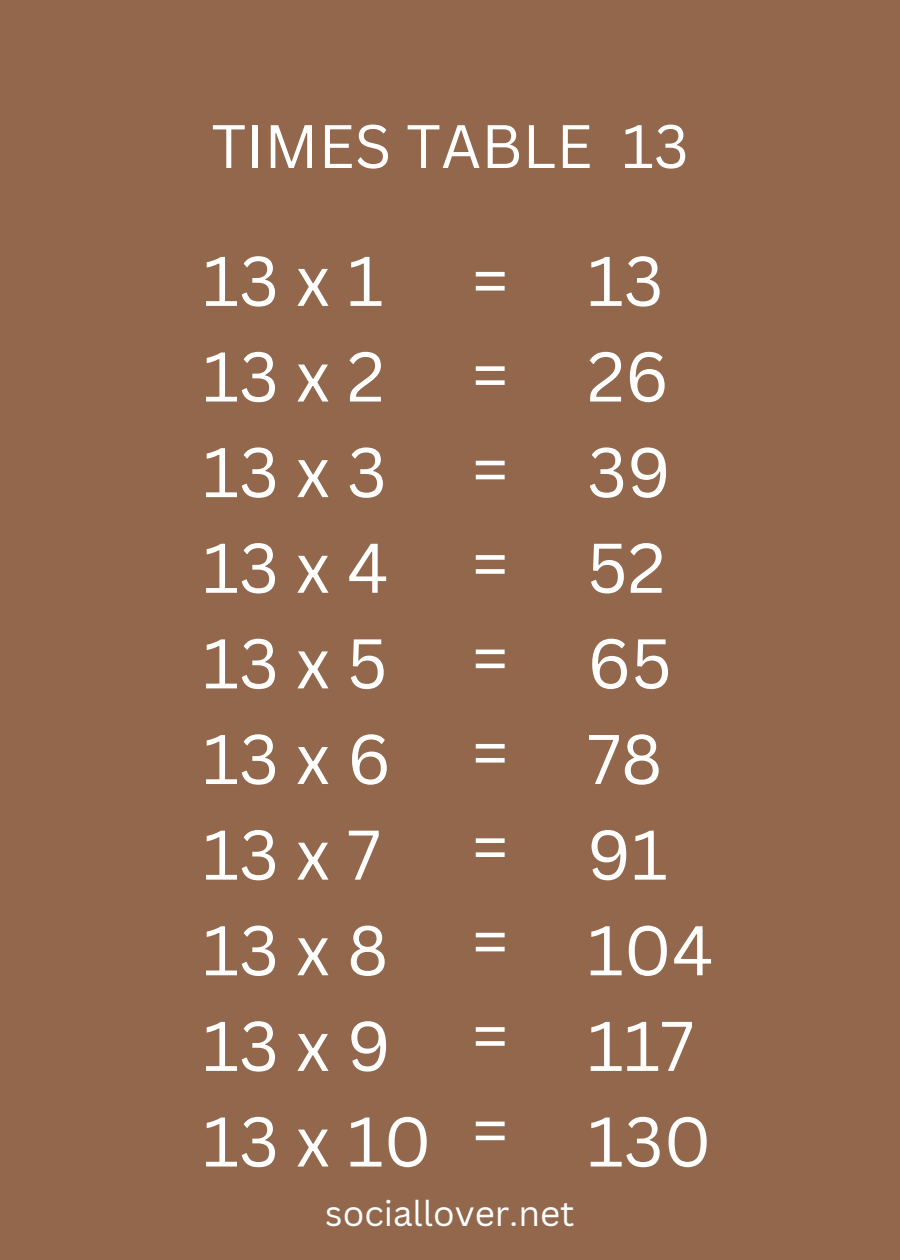
<style>
.page{position:relative;width:900px;height:1260px;background:#92674c}
.page>*{position:absolute;margin:0;border:0;box-sizing:border-box;transform-origin:0 0}
.t1{font:68.75px/95.5px "Canva Sans";letter-spacing:.245em;color:#fff}
.t2{font:68.75px/95.5px "Canva Sans";color:#fff}
.t3{font:60px "Canva Sans";color:#fff}
.t4{font:35px "Canva Sans";color:#fff}
</style>
<div class="page">
<h2 class="t3" style="left:211px;top:104px;width:479px">TIMES TABLE 13</h2>
<h1 class="t1" style="left:203px;top:231px;width:231px">13x1<br>13x2<br>13x3<br>13x4<br>13x5<br>13x6<br>13x7<br>13x8<br>13x9<br>13 x 10</h1>
<p class="t2" style="left:471px;top:231px;width:39px">=</p>
<p class="t2" style="left:471px;top:326px;width:39px">=</p>
<p class="t2" style="left:471px;top:420px;width:39px">=</p>
<p class="t2" style="left:471px;top:515px;width:39px">=</p>
<p class="t2" style="left:471px;top:609px;width:39px">=</p>
<p class="t2" style="left:471px;top:703px;width:39px">=</p>
<p class="t2" style="left:471px;top:798px;width:39px">=</p>
<p class="t2" style="left:471px;top:892px;width:39px">=</p>
<p class="t2" style="left:471px;top:987px;width:39px">=</p>
<p class="t2" style="left:471px;top:1081px;width:39px">=</p>
<h1 class="t4" style="left:325px;top:1188px;width:251px">sociallover.net</h1>
<p class="t2" style="left:587px;top:231px;width:128px">13<br>26<br>39<br>52<br>65<br>78<br>91<br>104<br>117<br>130</p>
</div>
